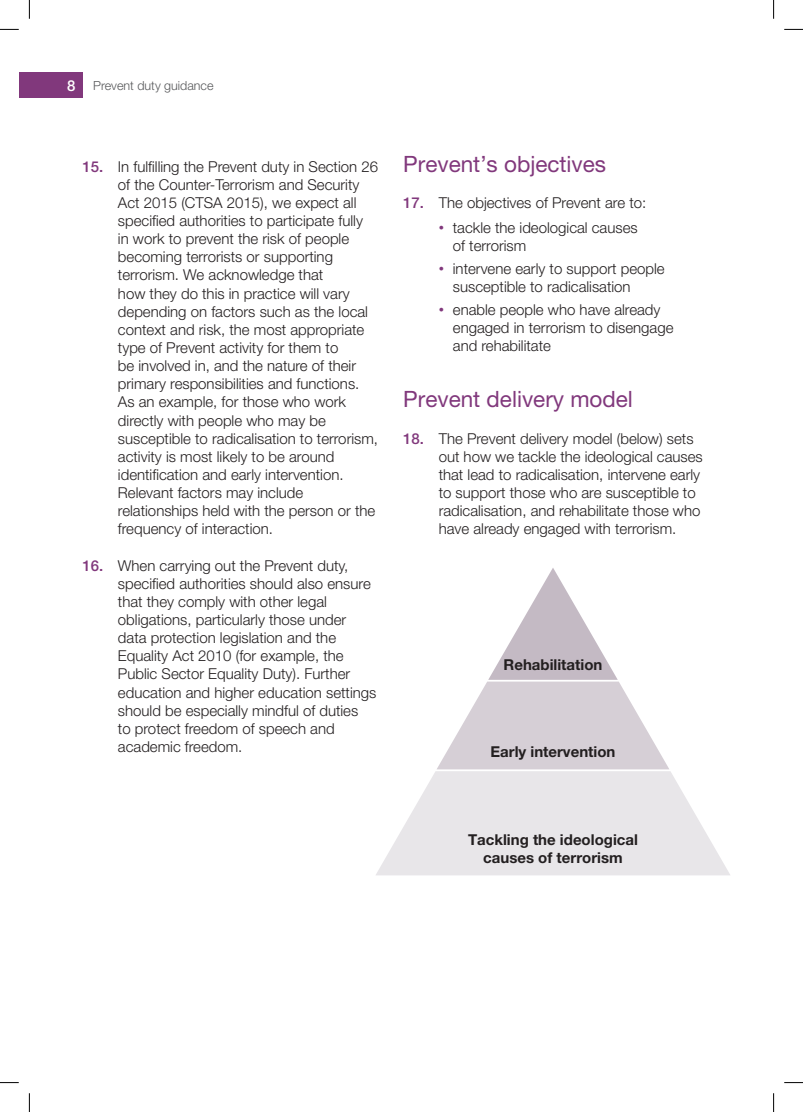
<style>
.page{position:relative;width:803px;height:1112px;background:#fff}
.page>*{position:absolute;margin:0;border:0;box-sizing:border-box;transform-origin:0 0}
.t1{font:22.5px "Helvetica Neue LT Pro";color:#81387c}
.t2{font:300 15px/18.1px "Helvetica Neue LT Pro";color:#231f20}
.t3{font:700 15px/18px "Helvetica Neue LT Pro";color:#231f20;text-align:center}
.t4{font:300 12.5px "Helvetica Neue LT Pro";color:#57585a}
.s1{font-weight:500;font-size:15px;color:#fff}
.s2{font-weight:500;color:#81387c}
.s3{font-family:"Arial";font-weight:400;color:#81387c}
</style>
<div class="page">
<div style="left:19px;top:72px;width:64px;height:26px;background:#81387c"></div>
<svg style="left:437px;top:568px;width:232px;height:201px"></svg>
<svg style="left:376px;top:771px;width:354px;height:104px;fill:#e8e6e9"></svg>
<svg style="left:0;top:29px;width:19px;height:1px"></svg>
<svg style="left:784px;top:29px;width:19px;height:1px"></svg>
<svg style="left:0;top:1082px;width:19px;height:1px"></svg>
<svg style="left:784px;top:1082px;width:19px;height:1px"></svg>
<svg style="left:29px;top:0;width:1px;height:19px"></svg>
<svg style="left:29px;top:1093px;width:1px;height:18px"></svg>
<svg style="left:773px;top:0;width:1px;height:19px"></svg>
<svg style="left:773px;top:1093px;width:1px;height:18px"></svg>
<p class="t4" style="left:67px;top:78px;width:148px"><span class="s1">8</span> Prevent duty guidance</p>
<p class="t2" style="left:118px;top:157px;width:262px;text-indent:-35px"><span class="s2">15.</span> In fulfilling the Prevent duty in Section 26 of the Counter-Terrorism and Security Act 2015 (CTSA 2015), we expect all specified authorities to participate fully<br>in work to prevent the risk of people becoming terrorists or supporting terrorism. We acknowledge that<br>how they do this in practice will vary depending on factors such as the local context and risk, the most appropriate type of Prevent activity for them to<br>be involved in, and the nature of their primary responsibilities and functions.<br>As an example, for those who work directly with people who may be susceptible to radicalisation to terrorism, activity is most likely to be around identification and early intervention.<br>Relevant factors may include relationships held with the person or the frequency of interaction.</p>
<p class="t2" style="left:118px;top:555px;width:260px;text-indent:-35px"><span class="s2">16.</span> When carrying out the Prevent duty, specified authorities should also ensure that they comply with other legal obligations, particularly those under data protection legislation and the Equality Act 2010 (for example, the Public Sector Equality Duty). Further education and higher education settings should be especially mindful of duties<br>to protect freedom of speech and academic freedom.</p>
<h1 class="t1" style="left:403px;top:150px;width:204px">Prevent’s objectives</h1>
<p class="t2" style="left:403px;top:193px;width:245px"><span class="s2">17.</span> The objectives of Prevent are to:</p>
<p class="t2" style="left:453px;top:218px;width:186px;text-indent:-14px"><span class="s3">•</span> tackle the ideological causes of terrorism</p>
<p class="t2" style="left:453px;top:259px;width:213px;text-indent:-14px"><span class="s3">•</span> intervene early to support people susceptible to radicalisation</p>
<p class="t2" style="left:453px;top:300px;width:222px;text-indent:-14px"><span class="s3">•</span> enable people who have already engaged in terrorism to disengage and rehabilitate</p>
<h1 class="t1" style="left:403px;top:386px;width:231px">Prevent delivery model</h1>
<p class="t2" style="left:439px;top:429px;width:266px;text-indent:-35px"><span class="s2">18.</span> The Prevent delivery model (below) sets out how we tackle the ideological causes that lead to radicalisation, intervene early to support those who are susceptible to radicalisation, and rehabilitate those who have already engaged with terrorism.</p>
<p class="t3" style="left:503px;top:655px;width:100px">Rehabilitation</p>
<p class="t3" style="left:490px;top:742px;width:126px">Early intervention</p>
<p class="t3" style="left:468px;top:829px;width:171px">Tackling the ideological causes of terrorism</p>
</div>
